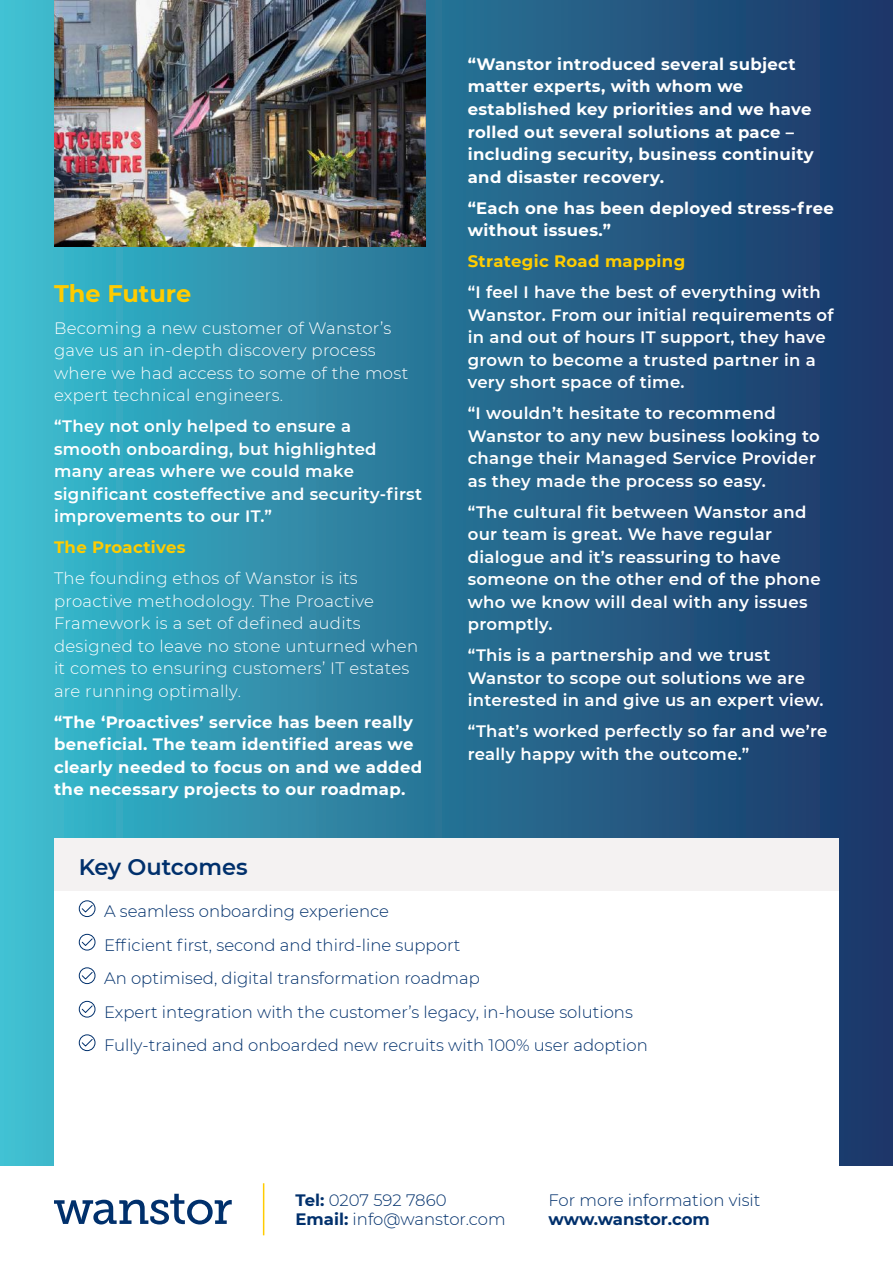
<style>
.page{position:relative;width:893px;height:1263px;background:#fff}
.page>*{position:absolute;margin:0;border:0;box-sizing:border-box;transform-origin:0 0}
.t1{font:700 24px "Montserrat";color:#fc0}
.t2{font:600 22.5px "Montserrat";color:#00306c}
.t3{font:600 16.5px/22.5px "Montserrat";letter-spacing:.02em;color:#fff}
.t4{font:700 16.5px/22.5px "Montserrat";letter-spacing:.02em;color:#fff}
.t5{font:300 16.5px/22.5px "Montserrat";letter-spacing:.02em;color:#fff}
.t6{font:300 16.5px/33.5px "Montserrat";color:#00306c}
.t7{font:700 16.5px "Montserrat";letter-spacing:.02em;color:#fc0}
.t8{font:700 16.5px "Montserrat";letter-spacing:-.005em;color:#00306c}
.s1{font-weight:700}
</style>
<div class="page">
<div style="left:0;top:0;width:893px;height:1165px;background:linear-gradient(to right,#3abbcd,#1a3163)"></div>
<div style="left:54px;top:838px;width:785px;height:327px;background:#fff"></div>
<div style="left:54px;top:838px;width:785px;height:52px;background:#f4f2f2"></div>
<svg style="left:81px;top:904px;width:12px;height:9px"></svg>
<div style="left:79px;top:900px;width:16px;height:17px;border:1px solid #00306c;border-radius:50%"></div>
<svg style="left:81px;top:938px;width:12px;height:8px"></svg>
<div style="left:79px;top:934px;width:16px;height:16px;border:1px solid #00306c;border-radius:50%"></div>
<svg style="left:81px;top:971px;width:12px;height:9px"></svg>
<div style="left:79px;top:967px;width:16px;height:17px;border:1px solid #00306c;border-radius:50%"></div>
<svg style="left:81px;top:1005px;width:12px;height:8px"></svg>
<div style="left:79px;top:1001px;width:16px;height:16px;border:1px solid #00306c;border-radius:50%"></div>
<svg style="left:81px;top:1039px;width:12px;height:8px"></svg>
<div style="left:79px;top:1034px;width:16px;height:17px;border:1px solid #00306c;border-radius:50%"></div>
<img style="left:54px;top:0;width:371px;height:246px">
<svg style="left:54px;top:1194px;width:178px;height:30px"></svg>
<hr style="left:263px;top:1183px;width:1px;height:52px;background:#fc0">
<h1 class="t1" style="left:54px;top:277px;width:139px">The Future</h1>
<p class="t5" style="left:54px;top:316px;width:356px">Becoming a new customer of Wanstor’s gave us an in-depth discovery process where we had access to some of the most expert technical engineers.</p>
<p class="t3" style="left:54px;top:414px;width:370px">“They not only helped to ensure a smooth onboarding, but highlighted many areas where we could make significant costeffective and security-first improvements to our IT.”</p>
<p class="t7" style="left:54px;top:535px;width:133px">The Proactives</p>
<p class="t5" style="left:54px;top:566px;width:366px">The founding ethos of Wanstor is its proactive methodology. The Proactive Framework is a set of defined audits designed to leave no stone unturned when it comes to ensuring customers’ IT estates are running optimally.</p>
<p class="t4" style="left:54px;top:710px;width:370px">“The ‘Proactives’ service has been really beneficial. The team identified areas we clearly needed to focus on and we added the necessary projects to our roadmap.</p>
<p class="t4" style="left:468px;top:52px;width:347px">“Wanstor introduced several subject matter experts, with whom we established key priorities and we have rolled out several solutions at pace – including security, business continuity and disaster recovery.</p>
<p class="t4" style="left:468px;top:196px;width:368px">“Each one has been deployed stress-free without issues.”</p>
<p class="t7" style="left:468px;top:249px;width:219px">Strategic Road mapping</p>
<p class="t3" style="left:468px;top:280px;width:367px">“I feel I have the best of everything with Wanstor. From our initial requirements of in and out of hours IT support, they have grown to become a trusted partner in a very short space of time.</p>
<p class="t3" style="left:468px;top:401px;width:354px">“I wouldn’t hesitate to recommend Wanstor to any new business looking to change their Managed Service Provider as they made the process so easy.</p>
<p class="t3" style="left:468px;top:500px;width:355px">“The cultural fit between Wanstor and our team is great. We have regular dialogue and it’s reassuring to have someone on the other end of the phone who we know will deal with any issues promptly.</p>
<p class="t3" style="left:468px;top:643px;width:357px">“This is a partnership and we trust<br>Wanstor to scope out solutions we are interested in and give us an expert view.</p>
<p class="t3" style="left:468px;top:719px;width:361px">“That’s worked perfectly so far and we’re really happy with the outcome.”</p>
<h2 class="t2" style="left:79px;top:851px;width:171px">Key Outcomes</h2>
<p class="t6" style="left:104px;top:894px;width:545px">A seamless onboarding experience<br>Efficient first, second and third-line support<br>An optimised, digital transformation roadmap<br>Expert integration with the customer’s legacy, in-house solutions Fully-trained and onboarded new recruits with 100% user adoption</p>
<p class="t6" style="left:296px;top:1189px;width:212px;line-height:19.8px"><span class="s1">Tel:</span> 0207 592 7860<br><span class="s1">Email:</span> info@wanstor.com</p>
<p class="t6" style="left:549px;top:1182px;width:213px">For more information visit</p>
<p class="t8" style="left:549px;top:1208px;width:163px">www.wanstor.com</p>
</div>
